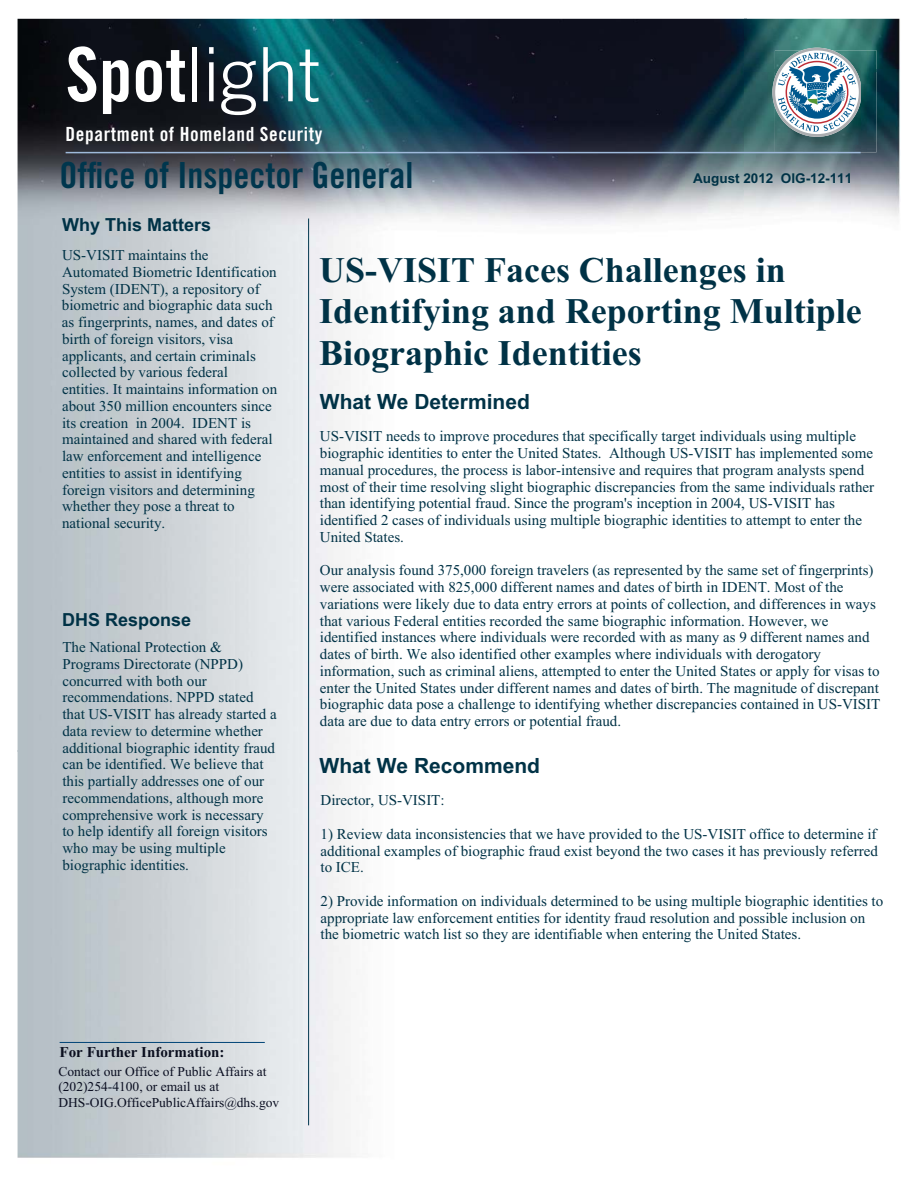
<style>
.page{position:relative;width:918px;height:1188px;background:#fff}
.page>*{position:absolute;margin:0;border:0;box-sizing:border-box;transform-origin:0 0}
.t1{font:300 75px "Trade Gothic LT Std";color:#fff}
.t2{font:700 36px/41.4px "Times New Roman";color:#003246}
.t3{font:36px "Trade Gothic LT Std Bd Cn 20";color:#00364d}
.t4{font:700 21px "Arial";color:#003246}
.t5{font:19.5px "Trade Gothic LT Std Bd Cn 20";letter-spacing:.03em;color:#fff}
.t6{font:700 18px "Arial";color:#003246}
.t7{font:15px/16.8px "Times New Roman";color:#003246}
.t8{font:700 15px "Times New Roman";color:#0b0f1f}
.t9{font:13.5px/15.5px "Times New Roman";color:#0b0f22}
.t10{font:700 13.5px "Arial";color:#003246}
.s1{font-family:"Trade Gothic LT Std Bd Cn 20";font-weight:400}
</style>
<div class="page">
<img style="left:18px;top:19px;width:727px;height:1139px">
<img style="left:745px;top:71px;width:52px;height:142px">
<img style="left:745px;top:19px;width:155px;height:52px">
<img style="left:851px;top:70px;width:49px;height:147px">
<img style="left:797px;top:153px;width:54px;height:58px">
<hr style="left:60px;top:1042px;width:205px;height:1px;background:#047">
<hr style="left:308px;top:219px;width:1px;height:906px;background:#00364d">
<img style="left:775px;top:50px;width:101px;height:102px">
<img style="left:777px;top:137px;width:84px;height:7px">
<svg style="left:772px;top:47px;width:89px;height:90px"></svg>
<hr style="left:66px;top:152px;width:795px;height:1px;background:#9eb9da">
<h1 class="t1" style="left:66px;top:32px;width:256px"><span class="s1">Spot</span>light</h1>
<h3 class="t5" style="left:66px;top:123px;width:258px">Department of Homeland Security</h3>
<h1 class="t3" style="left:60px;top:155px;width:355px">Office of Inspector General</h1>
<h5 class="t10" style="left:693px;top:173px;width:161px">August 2012 OIG-12-111</h5>
<h4 class="t6" style="left:62px;top:218px;width:151px">Why This Matters</h4>
<p class="t7" style="left:62px;top:248px;width:217px">US-VISIT maintains the<br>Automated Biometric Identification<br>System (IDENT), a repository of biometric and biographic data such as fingerprints, names, and dates of birth of foreign visitors, visa applicants, and certain criminals collected by various federal entities. It maintains information on about 350 million encounters since its creation in 2004. IDENT is maintained and shared with federal law enforcement and intelligence entities to assist in identifying foreign visitors and determining whether they pose a threat to national security.</p>
<h1 class="t2" style="left:319px;top:253px;width:544px">US-VISIT Faces Challenges in<br>Identifying and Reporting Multiple<br>Biographic Identities</h1>
<h3 class="t4" style="left:320px;top:394px;width:212px">What We Determined</h3>
<p class="t7" style="left:320px;top:429px;width:556px">US-VISIT needs to improve procedures that specifically target individuals using multiple biographic identities to enter the United States. Although US-VISIT has implemented some manual procedures, the process is labor-intensive and requires that program analysts spend most of their time resolving slight biographic discrepancies from the same individuals rather than identifying potential fraud. Since the program's inception in 2004, US-VISIT has identified 2 cases of individuals using multiple biographic identities to attempt to enter the United States.</p>
<p class="t7" style="left:320px;top:563px;width:562px">Our analysis found 375,000 foreign travelers (as represented by the same set of fingerprints) were associated with 825,000 different names and dates of birth in IDENT. Most of the variations were likely due to data entry errors at points of collection, and differences in ways that various Federal entities recorded the same biographic information. However, we identified instances where individuals were recorded with as many as 9 different names and dates of birth. We also identified other examples where individuals with derogatory information, such as criminal aliens, attempted to enter the United States or apply for visas to enter the United States under different names and dates of birth. The magnitude of discrepant biographic data pose a challenge to identifying whether discrepancies contained in US-VISIT data are due to data entry errors or potential fraud.</p>
<h3 class="t4" style="left:320px;top:758px;width:222px">What We Recommend</h3>
<p class="t7" style="left:321px;top:793px;width:126px">Director, US-VISIT:</p>
<p class="t7" style="left:321px;top:827px;width:559px;text-align:justify">1) Review data inconsistencies that we have provided to the US-VISIT office to determine if additional examples of biographic fraud exist beyond the two cases it has previously referred to ICE.</p>
<p class="t7" style="left:321px;top:894px;width:564px">2) Provide information on individuals determined to be using multiple biographic identities to appropriate law enforcement entities for identity fraud resolution and possible inclusion on the biometric watch list so they are identifiable when entering the United States.</p>
<h4 class="t6" style="left:62px;top:613px;width:131px">DHS Response</h4>
<p class="t7" style="left:62px;top:640px;width:216px">The National Protection &amp;<br>Programs Directorate (NPPD) concurred with both our recommendations. NPPD stated that US-VISIT has already started a data review to determine whether additional biographic identity fraud can be identified. We believe that this partially addresses one of our recommendations, although more comprehensive work is necessary to help identify all foreign visitors who may be using multiple biographic identities.</p>
<h5 class="t8" style="left:60px;top:1047px;width:166px">For Further Information:</h5>
<p class="t9" style="left:58px;top:1065px;width:222px">Contact our Office of Public Affairs at (202)254-4100, or email us at<br>DHS-OIG.OfficePublicAffairs@dhs.gov</p>
</div>
